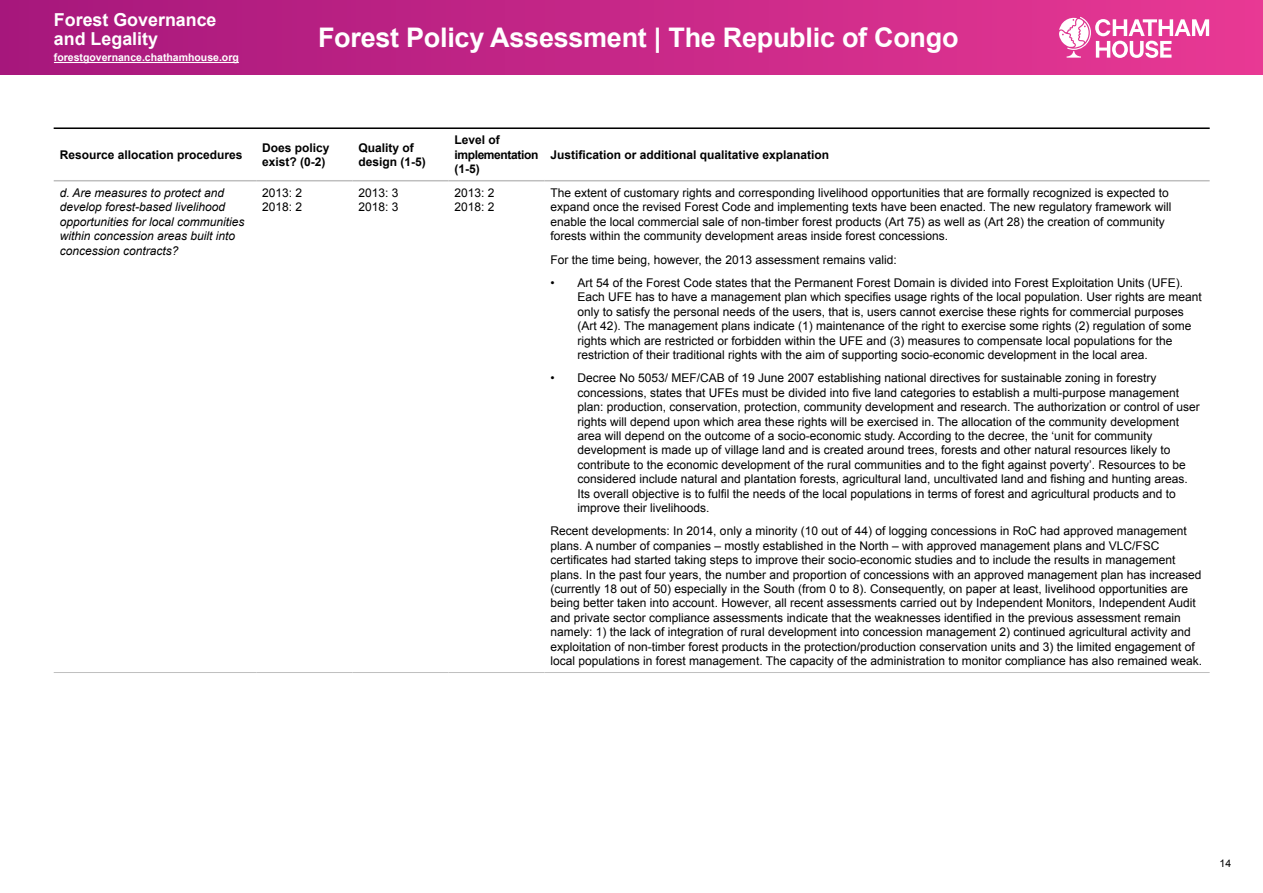
<style>
.page{position:relative;width:1263px;height:893px;background:#fff}
.page>*{position:absolute;margin:0;border:0;box-sizing:border-box;transform-origin:0 0}
.t1{font:700 27px "Arial";letter-spacing:-.01em;color:#fff}
.t2{font:700 17.85px/19.2px "Arial";color:#fff}
.t3{font:12px/14.4px "Arial";color:#000}
.t4{font:italic 12px/14.4px "Arial";color:#000}
.t5{font:700 12px/14.4px "Arial";color:#000}
.t6{font:700 12px/14.4px "Arial";letter-spacing:-.03em;color:#000}
.t7{font:700 10.5px "Arial";color:#fff}
.t8{font:10.5px "Arial";color:#000}
</style>
<div class="page">
<div style="left:0;top:0;width:1263px;height:75px;background:linear-gradient(to right,#a6177c,#e83994)"></div>
<hr style="left:54px;top:62px;width:185px;height:1px;background:#fff">
<svg style="left:1059px;top:17px;width:150px;height:41px"></svg>
<hr style="left:54px;top:180px;width:202px;height:1px;background:#bfbfbf">
<hr style="left:256px;top:180px;width:96px;height:1px;background:#bfbfbf">
<hr style="left:352px;top:180px;width:96px;height:1px;background:#bfbfbf">
<hr style="left:448px;top:180px;width:96px;height:1px;background:#bfbfbf">
<hr style="left:544px;top:180px;width:666px;height:1px;background:#bfbfbf">
<hr style="left:54px;top:672px;width:202px;height:1px;background:#bfbfbf">
<hr style="left:256px;top:672px;width:96px;height:1px;background:#bfbfbf">
<hr style="left:352px;top:672px;width:96px;height:1px;background:#bfbfbf">
<hr style="left:448px;top:672px;width:96px;height:1px;background:#bfbfbf">
<hr style="left:544px;top:672px;width:666px;height:1px;background:#bfbfbf">
<hr style="left:54px;top:128px;width:1156px;height:1px;background:#000">
<h2 class="t2" style="left:54px;top:10px;width:164px">Forest Governance and Legality</h2>
<p class="t7" style="left:54px;top:51px;width:186px">forestgovernance.chathamhouse.org</p>
<h1 class="t1" style="left:318px;top:20px;width:642px">Forest Policy Assessment | The Republic of Congo</h1>
<p class="t5" style="left:60px;top:148px;width:184px">Resource allocation procedures</p>
<p class="t5" style="left:262px;top:141px;width:69px">Does policy exist? (0-2)</p>
<p class="t5" style="left:358px;top:141px;width:69px">Quality of design (1-5)</p>
<p class="t6" style="left:454px;top:133px;width:85px">Level of implementation (1-5)</p>
<p class="t5" style="left:550px;top:148px;width:280px">Justification or additional qualitative explanation</p>
<p class="t4" style="left:60px;top:186px;width:186px">d. Are measures to protect and develop forest-based livelihood opportunities for local communities within concession areas built into concession contracts?</p>
<p class="t3" style="left:262px;top:186px;width:42px">2013: 2<br>2018: 2</p>
<p class="t3" style="left:358px;top:186px;width:42px">2013: 3<br>2018: 3</p>
<p class="t3" style="left:454px;top:186px;width:42px">2013: 2<br>2018: 2</p>
<p class="t3" style="left:550px;top:186px;width:622px">The extent of customary rights and corresponding livelihood opportunities that are formally recognized is expected to expand once the revised Forest Code and implementing texts have been enacted. The new regulatory framework will enable the local commercial sale of non-timber forest products (Art 75) as well as (Art 28) the creation of community forests within the community development areas inside forest concessions.</p>
<p class="t3" style="left:550px;top:252px;width:348px">For the time being, however, the 2013 assessment remains valid:</p>
<p class="t3" style="left:577px;top:276px;width:626px;text-indent:-27px">• Art 54 of the Forest Code states that the Permanent Forest Domain is divided into Forest Exploitation Units (UFE).<br>Each UFE has to have a management plan which specifies usage rights of the local population. User rights are meant only to satisfy the personal needs of the users, that is, users cannot exercise these rights for commercial purposes (Art 42). The management plans indicate (1) maintenance of the right to exercise some rights (2) regulation of some rights which are restricted or forbidden within the UFE and (3) measures to compensate local populations for the restriction of their traditional rights with the aim of supporting socio-economic development in the local area.</p>
<p class="t3" style="left:577px;top:371px;width:624px;text-indent:-27px">• Decree No 5053/ MEF/CAB of 19 June 2007 establishing national directives for sustainable zoning in forestry concessions, states that UFEs must be divided into five land categories to establish a multi-purpose management plan: production, conservation, protection, community development and research. The authorization or control of user rights will depend upon which area these rights will be exercised in. The allocation of the community development area will depend on the outcome of a socio-economic study. According to the decree, the ‘unit for community development is made up of village land and is created around trees, forests and other natural resources likely to contribute to the economic development of the rural communities and to the fight against poverty’. Resources to be considered include natural and plantation forests, agricultural land, uncultivated land and fishing and hunting areas.<br>Its overall objective is to fulfil the needs of the local populations in terms of forest and agricultural products and to improve their livelihoods.</p>
<p class="t3" style="left:550px;top:524px;width:653px">Recent developments: In 2014, only a minority (10 out of 44) of logging concessions in RoC had approved management plans. A number of companies – mostly established in the North – with approved management plans and VLC/FSC certificates had started taking steps to improve their socio-economic studies and to include the results in management plans. In the past four years, the number and proportion of concessions with an approved management plan has increased (currently 18 out of 50) especially in the South (from 0 to 8). Consequently, on paper at least, livelihood opportunities are being better taken into account. However, all recent assessments carried out by Independent Monitors, Independent Audit and private sector compliance assessments indicate that the weaknesses identified in the previous assessment remain namely: 1) the lack of integration of rural development into concession management 2) continued agricultural activity and exploitation of non-timber forest products in the protection/production conservation units and 3) the limited engagement of local populations in forest management. The capacity of the administration to monitor compliance has also remained weak.</p>
<p class="t8" style="left:1219px;top:856px;width:13px">14</p>
</div>
